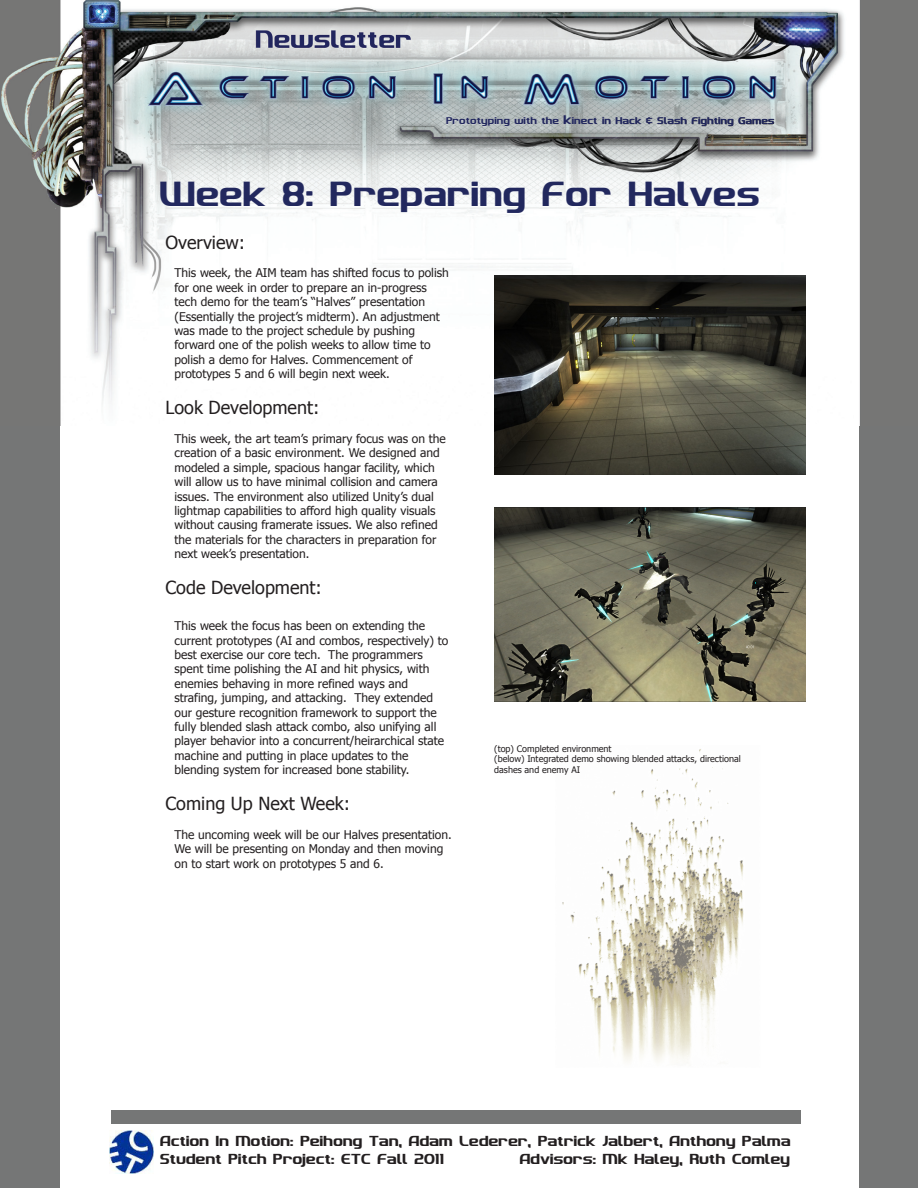
<style>
.page{position:relative;width:918px;height:1188px;background:#fff}
.page>*{position:absolute;margin:0;border:0;box-sizing:border-box;transform-origin:0 0}
.t1{font:35.55px "Imaki";color:#22285e}
.t2{font:18px "Tahoma";color:#231f20}
.t3{font:14.85px/17.9px "Imaki";color:#231f20}
.t4{font:12px/14.4px "Tahoma";color:#231f20}
.t5{font:10.05px "Imaki";color:#22285e}
.t6{font:9px/10.8px "Tahoma";color:#231f20}
.s1{font-size:12.75px}
</style>
<div class="page">
<div style="left:0;top:0;width:60px;height:1188px;background:#757676"></div>
<div style="left:859px;top:0;width:59px;height:1188px;background:#757676"></div>
<img style="left:1px;top:0;width:859px;height:425px">
<div style="left:111px;top:1110px;width:690px;height:13px;background:#757676"></div>
<img style="left:110px;top:1130px;width:43px;height:44px">
<img style="left:562px;top:749px;width:182px;height:312px">
<svg style="left:446px;top:116px;width:206px;height:10px;background:#b4babb"></svg>
<svg style="left:658px;top:118px;width:75px;height:8px"></svg>
<svg style="left:739px;top:118px;width:35px;height:6px"></svg>
<img style="left:494px;top:507px;width:312px;height:195px">
<img style="left:494px;top:276px;width:312px;height:198px">
<p class="t5" style="left:446px;top:115px;width:330px">Prototyping with the <span class="s1">k</span>inect in Hack &amp; Slash Fighting Games</p>
<h1 class="t1" style="left:161px;top:171px;width:602px">Week 8: Preparing For Halves</h1>
<h2 class="t2" style="left:166px;top:230px;width:81px">Overview:</h2>
<p class="t4" style="left:175px;top:265px;width:276px">This week, the AIM team has shifted focus to polish for one week in order to prepare an in-progress tech demo for the team’s “Halves” presentation (Essentially the project’s midterm). An adjustment was made to the project schedule by pushing forward one of the polish weeks to allow time to polish a demo for Halves. Commencement of prototypes 5 and 6 will begin next week.</p>
<h2 class="t2" style="left:166px;top:396px;width:155px">Look Development:</h2>
<p class="t4" style="left:175px;top:431px;width:273px">This week, the art team’s primary focus was on the creation of a basic environment. We designed and modeled a simple, spacious hangar facility, which will allow us to have minimal collision and camera issues. The environment also utilized Unity’s dual lightmap capabilities to afford high quality visuals without causing framerate issues. We also refined the materials for the characters in preparation for next week’s presentation.</p>
<h2 class="t2" style="left:166px;top:576px;width:158px">Code Development:</h2>
<p class="t4" style="left:175px;top:618px;width:275px">This week the focus has been on extending the current prototypes (AI and combos, respectively) to best exercise our core tech. The programmers spent time polishing the AI and hit physics, with enemies behaving in more refined ways and strafing, jumping, and attacking. They extended our gesture recognition framework to support the fully blended slash attack combo, also unifying all player behavior into a concurrent/heirarchical state machine and putting in place updates to the blending system for increased bone stability.</p>
<h2 class="t2" style="left:166px;top:792px;width:186px">Coming Up Next Week:</h2>
<p class="t4" style="left:175px;top:827px;width:279px">The uncoming week will be our Halves presentation.<br>We will be presenting on Monday and then moving on to start work on prototypes 5 and 6.</p>
<p class="t6" style="left:494px;top:743px;width:248px">(top) Completed environment<br>(below) Integrated demo showing blended attacks, directional dashes and enemy AI</p>
<p class="t3" style="left:160px;top:1131px;width:632px">Action In Motion: Peihong Tan, Adam Lederer, Patrick Jalbert, Anthony Palma<br>Student Pitch Project: ETC Fall 2011</p>
<p class="t3" style="left:520px;top:1149px;width:272px">Advisors: Mk Haley, Ruth Comley</p>
</div>
